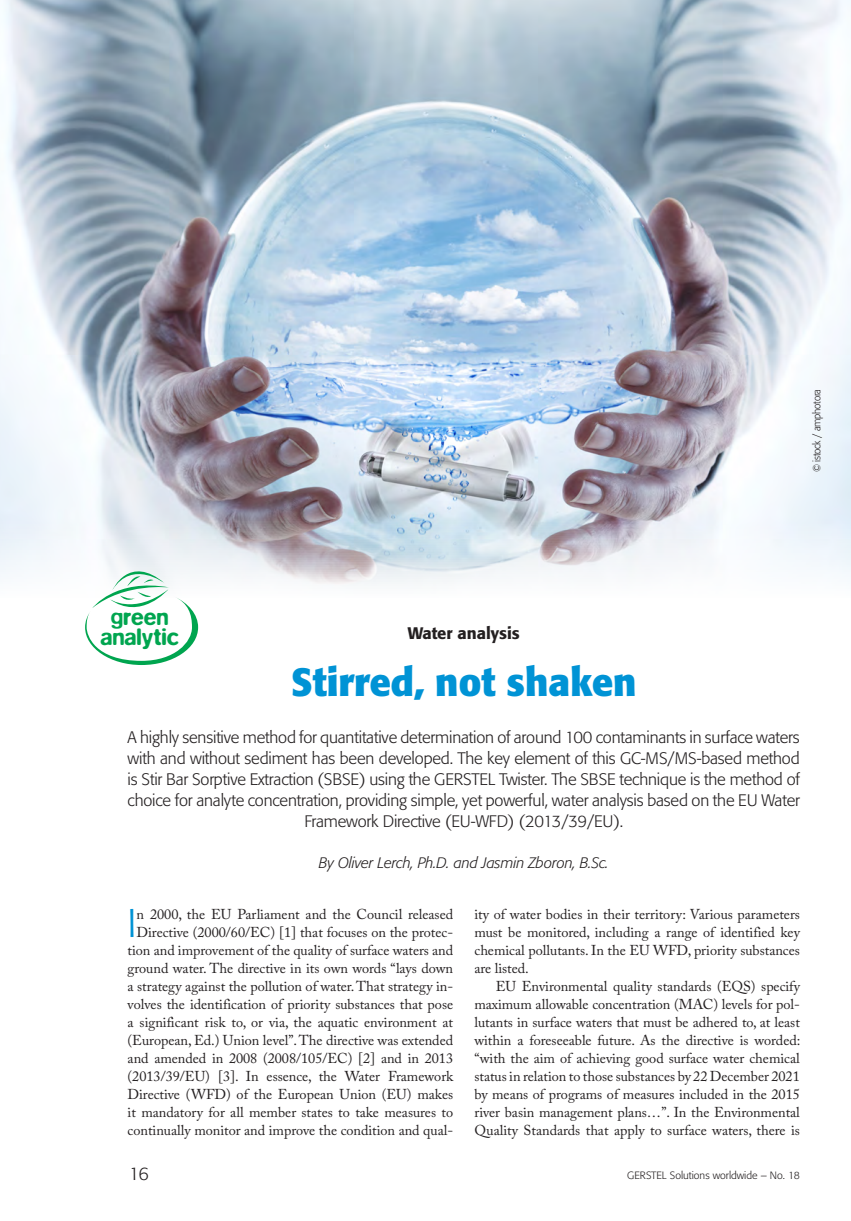
<style>
.page{position:relative;width:851px;height:1221px;background:#fff}
.page>*{position:absolute;margin:0;border:0;box-sizing:border-box;transform-origin:0 0}
.t1{font:300 39.6px "Formata";color:#0093d5}
.t2{font:700 39px "Formata";color:#0093d5;scale:.96 1}
.t3{font:500 23.4px/19.8px "Blur";color:#00a54f;text-align:center}
.t4{font:300 18px "Formata";color:#231f20}
.t5{font:300 16.5px/21px "Formata";letter-spacing:-.01em;color:#231f20;text-align:center}
.t6{font:500 16.5px "Formata";color:#231f20}
.t7{font:italic 300 15px "Formata";letter-spacing:-.01em;color:#231f20}
.t8{font:14.25px/18px "Adobe Caslon Pro";color:#231f20;text-align:justify}
.t9{font:300 10.5px "Formata";color:#231f20}
.t10{font:300 10.5px "Formata";letter-spacing:-.02em;color:#231f20;scale:.92 1}
</style>
<div class="page">
<img style="left:0;top:0;width:850px;height:584px">
<svg style="left:85px;top:553px;width:113px;height:112px"></svg>
<p class="t10" style="left:810px;top:472px;width:92px;rotate:-90deg">© istock / amphotora</p>
<h3 class="t3" style="left:100px;top:607px;width:80px">green analytic</h3>
<p class="t6" style="left:407px;top:623px;width:114px">Water analysis</p>
<h2 class="t2" style="left:291px;top:657px;width:361px">Stirred, not shaken</h2>
<p class="t5" style="left:128px;top:726px;width:673px">A highly sensitive method for quantitative determination of around 100 contaminants in surface waters with and without sediment has been developed. The key element of this GC-MS/MS-based method is Stir Bar Sorptive Extraction (SBSE) using the GERSTEL Twister. The SBSE technique is the method of choice for analyte concentration, providing simple, yet powerful, water analysis based on the EU Water Framework Directive (EU-WFD) (2013/39/EU).</p>
<p class="t7" style="left:319px;top:853px;width:291px">By Oliver Lerch, Ph.D. and Jasmin Zboron, B.Sc.</p>
<p class="t8" style="left:474px;top:904px;width:327px">ity of water bodies in their territory: Various parameters must be monitored, including a range of identified key chemical pollutants. In the EU WFD, priority substances are listed.</p>
<p class="t8" style="left:474px;top:976px;width:327px;text-indent:21px">EU Environmental quality standards (EQS) specify maximum allowable concentration (MAC) levels for pol&shy;lutants in surface waters that must be adhered to, at least within a foreseeable future. As the directive is worded: “with the aim of achieving good surface water chemical status in relation to those substances by 22 December 2021 by means of programs of measures included in the 2015 river basin management plans…”. In the Environmental Quality Standards that apply to surface waters, there is</p>
<p class="t8" style="left:128px;top:904px;width:327px;text-align:right">n 2000, the EU Parliament and the Council released Directive (2000/60/EC) [1] that focuses on the protec&shy;tion and improvement of the quality of surface waters and ground water. The directive in its own words “lays down a strategy against the pollution of water. That strategy in&shy;volves the identification of priority substances that pose a significant risk to, or via, the aquatic environment at (European, Ed.) Union level”. The directive was extended and amended in 2008 (2008/105/EC) [2] and in 2013 (2013/39/EU) [3]. In essence, the Water Framework Directive (WFD) of the European Union (EU) makes it mandatory for all member states to take measures to continually monitor and improve the condition and qual-</p>
<h1 class="t1" style="left:128px;top:899px;width:11px">I</h1>
<p class="t4" style="left:129px;top:1162px;width:22px">16</p>
<p class="t9" style="left:627px;top:1168px;width:174px">GERSTEL Solutions worldwide – No. 18</p>
</div>
